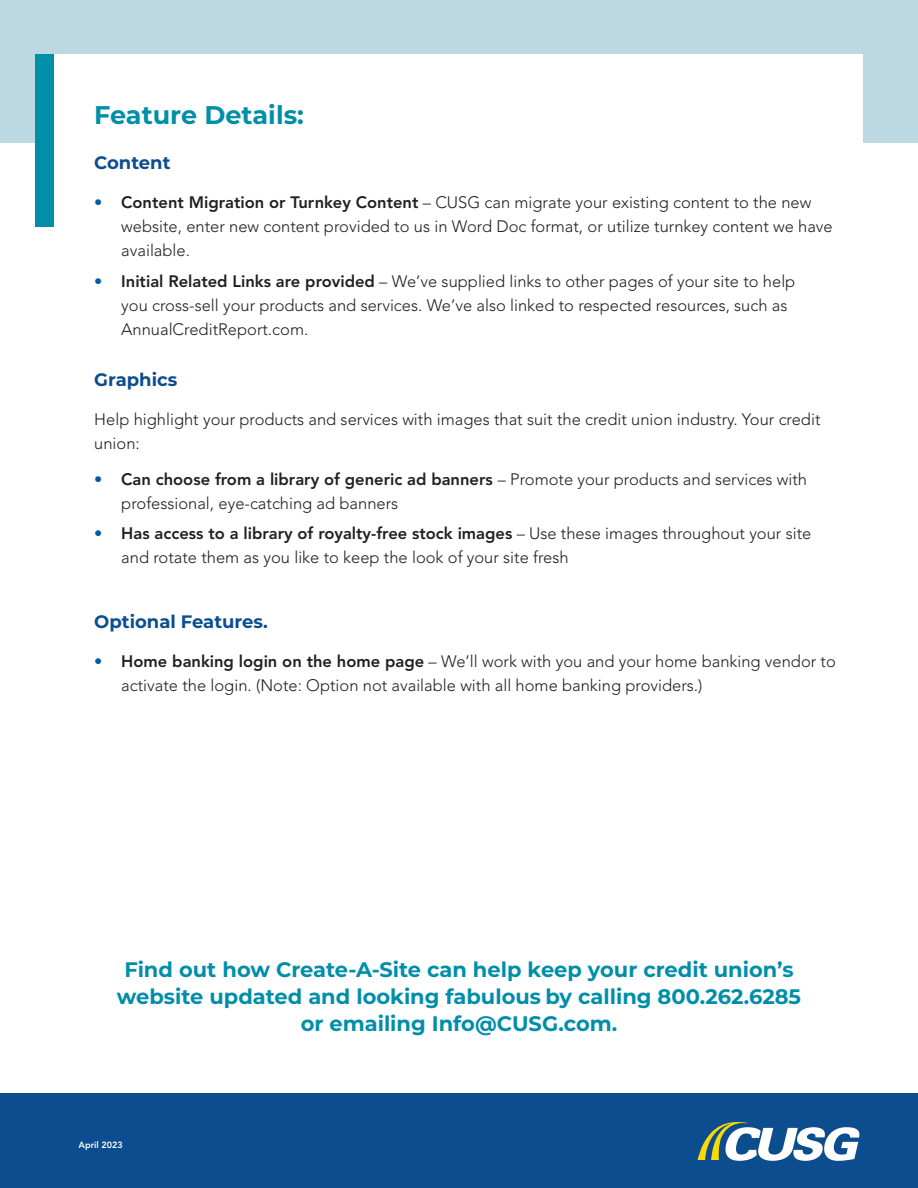
<style>
.page{position:relative;width:918px;height:1188px;background:#fff}
.page>*{position:absolute;margin:0;border:0;box-sizing:border-box;transform-origin:0 0}
.t1{font:700 25.5px "Montserrat";color:#008ea8}
.t2{font:700 21px/27px "Montserrat";color:#008ea8;text-align:center}
.t3{font:700 18px "Montserrat";color:#0b4d8f}
.Bullet{font:300 16.5px/24px "Avenir LT Std";color:#231f20}
.t4{font:800 9px "Avenir";color:#fff}
.s1{color:#015ba9}
.s2{font-weight:800}
</style>
<div class="page">
<div style="left:0;top:0;width:918px;height:143px;background:#bbd8e3"></div>
<div style="left:0;top:1094px;width:918px;height:94px;background:#0b4d8f"></div>
<div style="left:35px;top:54px;width:828px;height:91px;background:#fff"></div>
<div style="left:35px;top:54px;width:19px;height:172px;background:#008ea8"></div>
<svg style="left:698px;top:1122px;width:161px;height:39px"></svg>
<p class="t1" style="left:94px;top:97px;width:211px">Feature Details:</p>
<h3 class="t3" style="left:94px;top:150px;width:78px">Content</h3>
<p class="Bullet" style="left:121px;top:190px;width:713px;text-indent:-27px"><span class="s1">•</span> <span class="s2">Content Migration or Turnkey Content</span> – CUSG can migrate your existing content to the new website, enter new content provided to us in Word Doc format, or utilize turnkey content we have available.</p>
<p class="Bullet" style="left:121px;top:269px;width:676px;text-indent:-27px"><span class="s1">•</span> <span class="s2">Initial Related Links are provided</span> – We’ve supplied links to other pages of your site to help you cross-sell your products and services. We’ve also linked to respected resources, such as<br>AnnualCreditReport.com.</p>
<h3 class="t3" style="left:94px;top:367px;width:85px">Graphics</h3>
<p class="Bullet" style="left:94px;top:407px;width:728px">Help highlight your products and services with images that suit the credit union industry. Your credit union:</p>
<p class="Bullet" style="left:121px;top:467px;width:687px;text-indent:-27px"><span class="s1">•</span> <span class="s2">Can choose from a library of generic ad banners</span> – Promote your products and services with professional, eye-catching ad banners</p>
<p class="Bullet" style="left:121px;top:522px;width:692px;text-indent:-27px"><span class="s1">•</span> <span class="s2">Has access to a library of royalty-free stock images</span> – Use these images throughout your site and rotate them as you like to keep the look of your site fresh</p>
<h3 class="t3" style="left:94px;top:609px;width:175px">Optional Features.</h3>
<p class="Bullet" style="left:121px;top:649px;width:716px;text-indent:-27px"><span class="s1">•</span> <span class="s2">Home banking login on the home page</span> – We’ll work with you and your home banking vendor to activate the login. (Note: Option not available with all home banking providers.)</p>
<p class="t2" style="left:117px;top:955px;width:686px">Find out how Create-A-Site can help keep your credit union’s website updated and looking fabulous by calling 800.262.6285 or emailing Info@CUSG.com.</p>
<p class="t4" style="left:79px;top:1138px;width:46px">April 2023</p>
</div>
